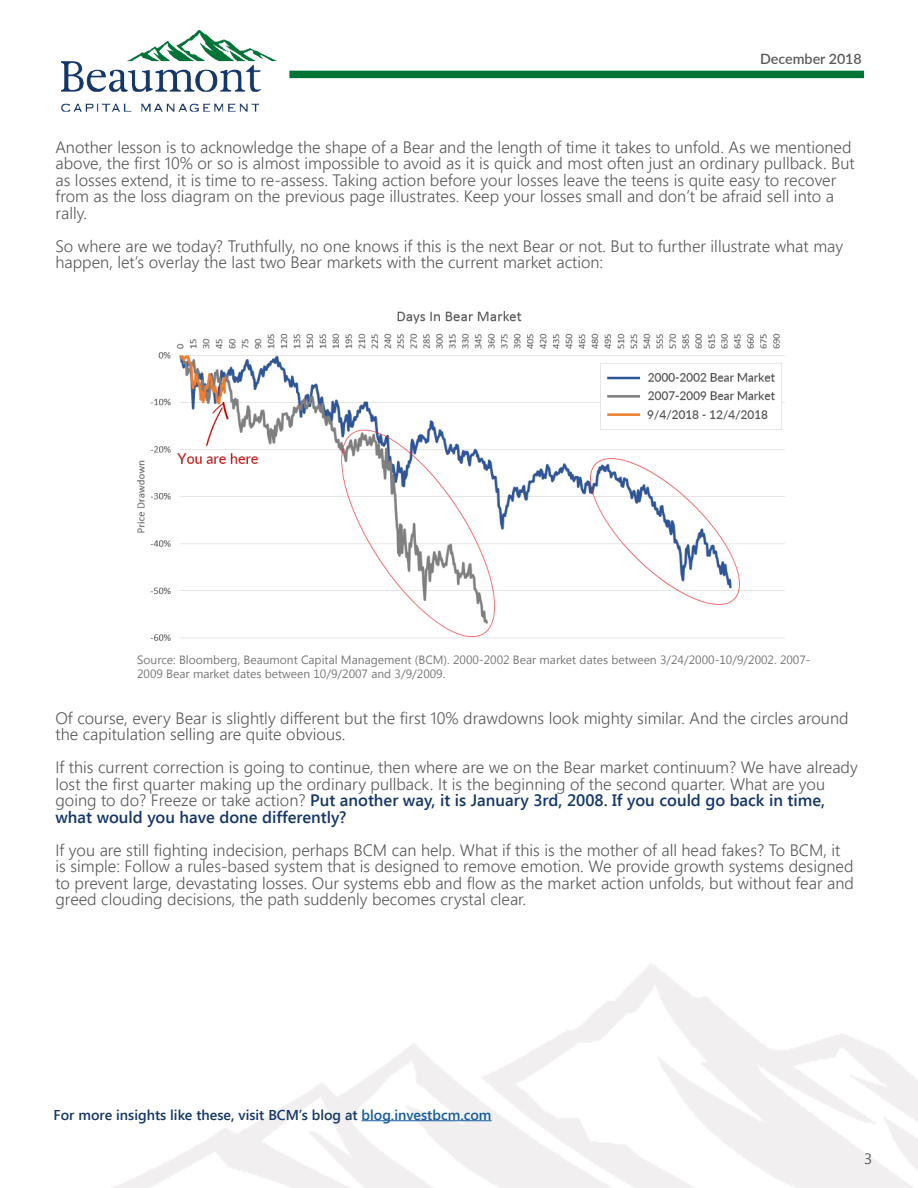
<style>
.page{position:relative;width:918px;height:1188px;background:#fff}
.page>*{position:absolute;margin:0;border:0;box-sizing:border-box;transform-origin:0 0}
.t1{font:300 16.5px/16.5px "Segoe UI";color:#595959}
.t2{font:15px "Segoe UI";color:#595959}
.t3{font:600 14.25px "Segoe UI";color:#16376a}
.t4{font:600 14.25px "Lato";color:#595959}
.t5{font:12px/14.4px "Segoe UI";color:#787878}
.s1{font-weight:600;color:#16376a}
.s2{color:#175d9e}
</style>
<div class="page">
<div style="left:289px;top:71px;width:575px;height:7px;background:#017336"></div>
<img style="left:61px;top:30px;width:215px;height:82px">
<img style="left:137px;top:311px;width:648px;height:330px">
<hr style="left:362px;top:1120px;width:130px;height:1px;background:#175d9e">
<p class="t4" style="left:760px;top:48px;width:103px">December 2018</p>
<p class="t1" style="left:56px;top:138px;width:801px">Another lesson is to acknowledge the shape of a Bear and the length of time it takes to unfold. As we mentioned above, the first 10% or so is almost impossible to avoid as it is quick and most often just an ordinary pullback. But as losses extend, it is time to re-assess. Taking action before your losses leave the teens is quite easy to recover from as the loss diagram on the previous page illustrates. Keep your losses small and don’t be afraid sell into a rally.</p>
<p class="t1" style="left:56px;top:237px;width:789px">So where are we today? Truthfully, no one knows if this is the next Bear or not. But to further illustrate what may happen, let’s overlay the last two Bear markets with the current market action:</p>
<p class="t5" style="left:137px;top:652px;width:675px">Source: Bloomberg, Beaumont Capital Management (BCM). 2000-2002 Bear market dates between 3/24/2000-10/9/2002. 2007-<br>2009 Bear market dates between 10/9/2007 and 3/9/2009.</p>
<p class="t1" style="left:56px;top:709px;width:795px">Of course, every Bear is slightly different but the first 10% drawdowns look mighty similar. And the circles around the capitulation selling are quite obvious.</p>
<p class="t1" style="left:56px;top:758px;width:804px">If this current correction is going to continue, then where are we on the Bear market continuum? We have already lost the first quarter making up the ordinary pullback. It is the beginning of the second quarter. What are you going to do? Freeze or take action? <span class="s1">Put another way, it is January 3rd, 2008. If you could go back in time, what would you have done differently?</span></p>
<p class="t1" style="left:56px;top:841px;width:800px">If you are still fighting indecision, perhaps BCM can help. What if this is the mother of all head fakes? To BCM, it is simple: Follow a rules-based system that is designed to remove emotion. We provide growth systems designed to prevent large, devastating losses. Our systems ebb and flow as the market action unfolds, but without fear and greed clouding decisions, the path suddenly becomes crystal clear.</p>
<p class="t3" style="left:54px;top:1104px;width:439px">For more insights like these, visit BCM’s blog at <span class="s2">blog.investbcm.com</span></p>
<p class="t2" style="left:864px;top:1149px;width:10px">3</p>
</div>
